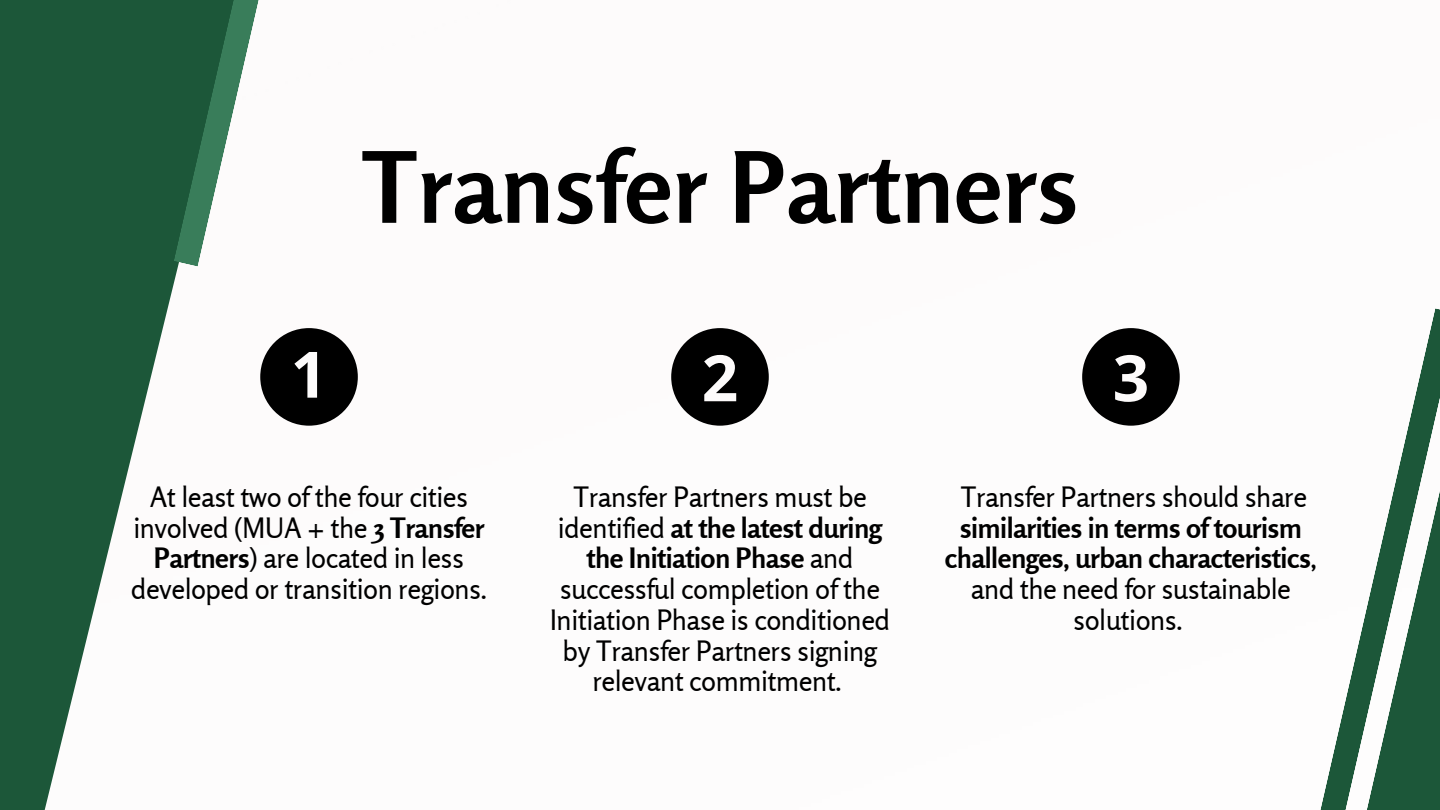
<style>
.page{position:relative;width:1440px;height:810px;background:#fff}
.page>*{position:absolute;margin:0;border:0;box-sizing:border-box;transform-origin:0 0}
.t1{font:700 98px "Rosario";color:#000}
.t2{font:700 64px "Open Sans";color:#fdfbfb}
.t3{font:28px/30.8px "Rosario";letter-spacing:-.02em;color:#000;text-align:center}
.t4{font:700 28px/30.8px "Rosario";letter-spacing:-.02em;color:#000;text-align:center}
.s1{font-weight:700}
.s2{font-weight:400}
</style>
<div class="page">
<svg style="left:0;top:0;width:178px;height:810px;fill:#1c5739"></svg>
<svg style="left:1413px;top:308px;width:27px;height:97px;fill:#1c5739"></svg>
<svg style="left:174px;top:0;width:85px;height:267px"></svg>
<div style="left:260px;top:328px;width:98px;height:98px;background:#000;border-radius:50%"></div>
<div style="left:671px;top:328px;width:98px;height:98px;background:#000;border-radius:50%"></div>
<div style="left:1082px;top:328px;width:98px;height:98px;background:#000;border-radius:50%"></div>
<svg style="left:1320px;top:405px;width:120px;height:405px"></svg>
<h1 class="t1" style="left:361px;top:127px;width:719px">Transfer Partners</h1>
<h2 class="t2" style="left:291px;top:329px;width:38px">1</h2>
<h2 class="t2" style="left:702px;top:333px;width:38px">2</h2>
<h2 class="t2" style="left:1113px;top:333px;width:38px">3</h2>
<p class="t3" style="left:131px;top:481px;width:358px">At least two of the four cities involved (MUA + the <span class="s1">3 Transfer<br>Partners</span>) are located in less developed or transition regions.</p>
<p class="t3" style="left:550px;top:481px;width:342px">Transfer Partners must be identified <span class="s1">at the latest during the Initiation Phase</span> and successful completion of the<br>Initiation Phase is conditioned by Transfer Partners signing relevant commitment.</p>
<p class="t3" style="left:960px;top:481px;width:348px">Transfer Partners should share</p>
<p class="t4" style="left:945px;top:512px;width:374px">similarities in terms of tourism challenges, urban characteristics<span class="s2">, and the need for sustainable solutions.</span></p>
</div>
